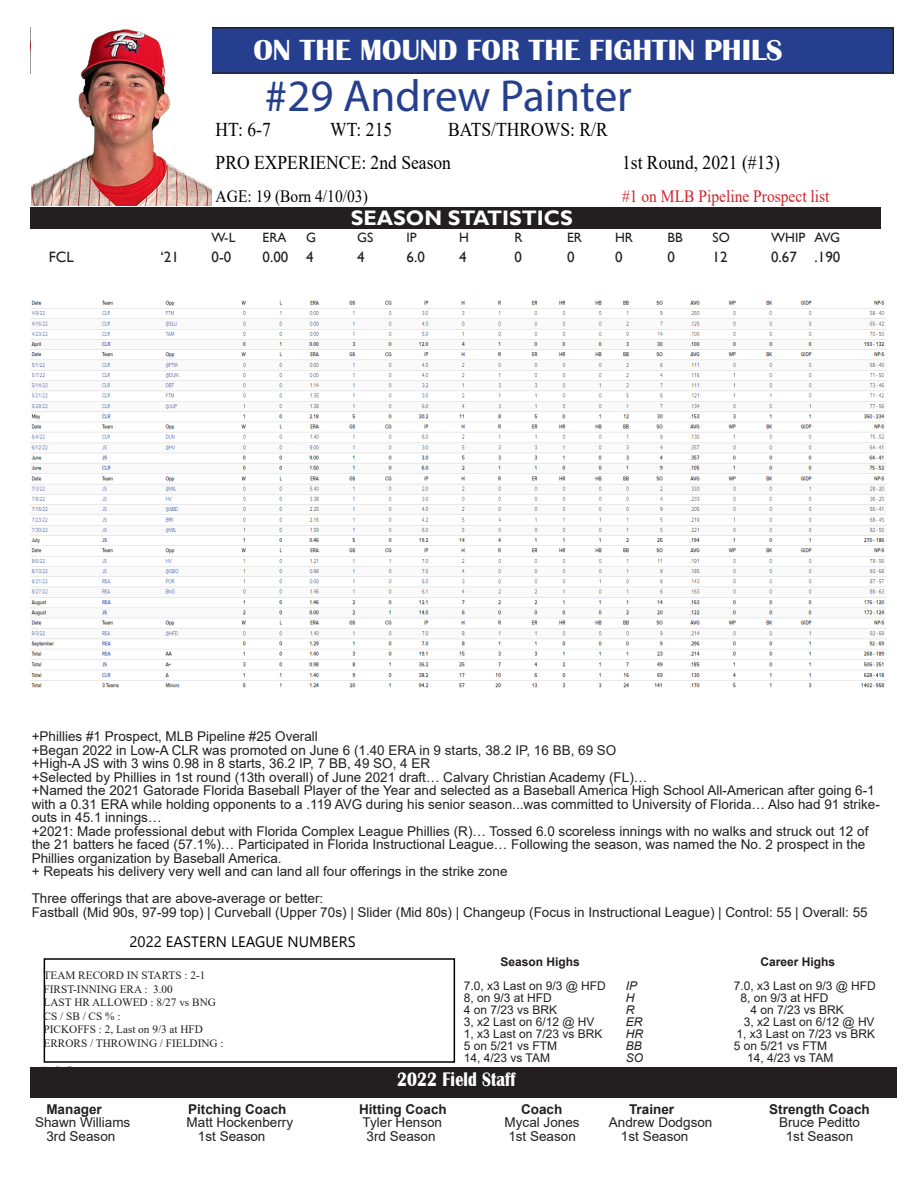
<style>
.page{position:relative;width:918px;height:1188px;background:#fff}
.page>*{position:absolute;margin:0;border:0;box-sizing:border-box;transform-origin:0 0}
.t1{font:45px "Myriad Pro";color:#253f8e}
.t2{font:700 30px "Britannic";color:#fff}
.t3{font:700 21px "Gill Sans";color:#fff}
.t4{font:700 20.25px "Britannic";letter-spacing:.01em;color:#fff;scale:.8 1}
.t5{font:19.5px/33px "Times New Roman";color:#000;scale:.9 1}
.t6{font:17.25px "Times New Roman";color:#d1232a;scale:.9 1}
.t7{font:17.25px "Times New Roman";color:#000;scale:.9 1}
.t8{font:15px "Gill Sans";color:#231f20}
.t9{font:15px "Leelawadee UI";color:#000}
.t10{font:13.5px/13.5px "Arial";color:#231f20}
.t11{font:700 13.5px "Arial";color:#231f20}
.t12{font:13.5px "Gill Sans";color:#231f20}
.t13{font:12px "Arial";color:#231f20}
.t14{font:700 12px "Arial";color:#231f20}
.t15{font:italic 12px "Arial";color:#231f20}
.t16{font:11.25px "Times New Roman";color:#231f20}
</style>
<div class="page">
<div style="left:30px;top:1067px;width:867px;height:30px;background:#231f20"></div>
<div style="left:31px;top:28px;width:862px;height:45px;background:#253f8e"></div>
<div style="left:31px;top:27px;width:863px;height:47px;border:2px solid #231f20"></div>
<div style="left:30px;top:207px;width:850px;height:22px;background:#231f20"></div>
<img style="left:32px;top:27px;width:179px;height:179px">
<img style="left:30px;top:300px;width:856px;height:388px">
<p class="t2" style="left:253px;top:33px;width:531px">ON THE MOUND FOR THE FIGHTIN PHILS</p>
<p class="t1" style="left:265px;top:69px;width:368px">#29 Andrew Painter</p>
<p class="t5" style="left:216px;top:112px;width:437px;text-indent:233px">BATS/THROWS: R/R<br>PRO EXPERIENCE: 2nd Season</p>
<p class="t5" style="left:216px;top:112px;width:63px">HT: 6-7</p>
<p class="t5" style="left:330px;top:112px;width:70px">WT: 215</p>
<p class="t5" style="left:622px;top:145px;width:177px">1st Round, 2021 (#13)</p>
<p class="t7" style="left:216px;top:184px;width:171px">AGE: 19 (Born 4/10/03)</p>
<p class="t6" style="left:622px;top:184px;width:232px">#1 on MLB Pipeline Prospect list</p>
<p class="t3" style="left:351px;top:205px;width:223px">SEASON STATISTICS</p>
<p class="t12" style="left:212px;top:230px;width:25px">W-L</p>
<p class="t12" style="left:263px;top:230px;width:25px">ERA</p>
<p class="t12" style="left:306px;top:230px;width:11px">G</p>
<p class="t12" style="left:357px;top:230px;width:18px">GS</p>
<p class="t12" style="left:407px;top:230px;width:12px">IP</p>
<p class="t12" style="left:459px;top:230px;width:11px">H</p>
<p class="t12" style="left:515px;top:230px;width:10px">R</p>
<p class="t12" style="left:567px;top:230px;width:16px">ER</p>
<p class="t12" style="left:615px;top:230px;width:19px">HR</p>
<p class="t12" style="left:668px;top:230px;width:17px">BB</p>
<p class="t12" style="left:713px;top:230px;width:19px">SO</p>
<p class="t12" style="left:771px;top:230px;width:71px">WHIP AVG</p>
<p class="t8" style="left:49px;top:248px;width:27px">FCL</p>
<p class="t8" style="left:161px;top:248px;width:20px">‘21</p>
<p class="t8" style="left:212px;top:248px;width:21px">0-0</p>
<p class="t8" style="left:263px;top:248px;width:52px">0.00 4</p>
<p class="t8" style="left:357px;top:248px;width:9px">4</p>
<p class="t8" style="left:407px;top:248px;width:20px">6.0</p>
<p class="t8" style="left:459px;top:248px;width:9px">4</p>
<p class="t8" style="left:515px;top:248px;width:9px">0</p>
<p class="t8" style="left:567px;top:248px;width:9px">0</p>
<p class="t8" style="left:615px;top:248px;width:9px">0</p>
<p class="t8" style="left:668px;top:248px;width:9px">0</p>
<p class="t8" style="left:713px;top:248px;width:16px">12</p>
<p class="t8" style="left:771px;top:248px;width:71px">0.67 .190</p>
<p class="t10" style="left:32px;top:730px;width:288px">+Phillies #1 Prospect, MLB Pipeline #25 Overall</p>
<p class="t10" style="left:32px;top:743px;width:586px">+Began 2022 in Low-A CLR was promoted on June 6 (1.40 ERA in 9 starts, 38.2 IP, 16 BB, 69 SO</p>
<p class="t10" style="left:32px;top:757px;width:400px">+High-A JS with 3 wins 0.98 in 8 starts, 36.2 IP, 7 BB, 49 SO, 4 ER</p>
<p class="t10" style="left:32px;top:770px;width:617px">+Selected by Phillies in 1st round (13th overall) of June 2021 draft… Calvary Christian Academy (FL)…</p>
<p class="t10" style="left:32px;top:784px;width:850px">+Named the 2021 Gatorade Florida Baseball Player of the Year and selected as a Baseball America High School All-American after going 6-1 with a 0.31 ERA while holding opponents to a .119 AVG during his senior season...was committed to University of Florida… Also had 91 strike&shy;outs in 45.1 innings…</p>
<p class="t10" style="left:32px;top:824px;width:838px">+2021: Made professional debut with Florida Complex League Phillies (R)… Tossed 6.0 scoreless innings with no walks and struck out 12 of the 21 batters he faced (57.1%)… Participated in Florida Instructional League… Following the season, was named the No. 2 prospect in the<br>Phillies organization by Baseball America.</p>
<p class="t10" style="left:32px;top:865px;width:477px">+ Repeats his delivery very well and can land all four offerings in the strike zone</p>
<p class="t10" style="left:32px;top:892px;width:293px">Three offerings that are above-average or better:</p>
<p class="t10" style="left:32px;top:905px;width:838px">Fastball (Mid 90s, 97-99 top) | Curveball (Upper 70s) | Slider (Mid 80s) | Changeup (Focus in Instructional League) | Control: 55 | Overall: 55</p>
<p class="t14" style="left:500px;top:953px;width:81px">Season Highs</p>
<p class="t14" style="left:760px;top:953px;width:76px">Career Highs</p>
<p class="t13" style="left:464px;top:978px;width:144px">7.0, x3 Last on 9/3 @ HFD</p>
<p class="t15" style="left:626px;top:978px;width:13px">IP</p>
<p class="t13" style="left:734px;top:978px;width:144px">7.0, x3 Last on 9/3 @ HFD</p>
<p class="t13" style="left:464px;top:990px;width:90px">8, on 9/3 at HFD</p>
<p class="t15" style="left:626px;top:990px;width:10px">H</p>
<p class="t13" style="left:740px;top:990px;width:90px">8, on 9/3 at HFD</p>
<p class="t13" style="left:464px;top:1002px;width:95px">4 on 7/23 vs BRK</p>
<p class="t15" style="left:626px;top:1002px;width:10px">R</p>
<p class="t13" style="left:750px;top:1002px;width:95px">4 on 7/23 vs BRK</p>
<p class="t13" style="left:464px;top:1014px;width:132px">3, x2 Last on 6/12 @ HV</p>
<p class="t15" style="left:626px;top:1014px;width:18px">ER</p>
<p class="t13" style="left:744px;top:1014px;width:132px">3, x2 Last on 6/12 @ HV</p>
<p class="t13" style="left:464px;top:1026px;width:140px">1, x3 Last on 7/23 vs BRK</p>
<p class="t15" style="left:626px;top:1026px;width:19px">HR</p>
<p class="t13" style="left:736px;top:1026px;width:140px">1, x3 Last on 7/23 vs BRK</p>
<p class="t13" style="left:464px;top:1038px;width:95px">5 on 5/21 vs FTM</p>
<p class="t15" style="left:626px;top:1038px;width:18px">BB</p>
<p class="t13" style="left:734px;top:1038px;width:95px">5 on 5/21 vs FTM</p>
<p class="t13" style="left:464px;top:1050px;width:88px">14, 4/23 vs TAM</p>
<p class="t15" style="left:626px;top:1050px;width:19px">SO</p>
<p class="t13" style="left:747px;top:1050px;width:88px">14, 4/23 vs TAM</p>
<p class="t9" style="left:130px;top:932px;width:228px">2022 EASTERN LEAGUE NUMBERS</p>
<p class="t16" style="left:44px;top:967px;width:163px">TEAM RECORD IN STARTS : 2-1</p>
<p class="t16" style="left:44px;top:981px;width:131px">FIRST-INNING ERA : 3.00</p>
<p class="t16" style="left:44px;top:994px;width:174px">LAST HR ALLOWED : 8/27 vs BNG</p>
<p class="t16" style="left:44px;top:1008px;width:78px">CS / SB / CS % :</p>
<p class="t16" style="left:44px;top:1021px;width:161px">PICKOFFS : 2, Last on 9/3 at HFD</p>
<p class="t16" style="left:44px;top:1035px;width:182px">ERRORS / THROWING / FIELDING :</p>
<p class="t4" style="left:397px;top:1068px;width:150px">2022 Field Staff</p>
<p class="t11" style="left:46px;top:1099px;width:57px">Manager</p>
<p class="t11" style="left:188px;top:1099px;width:100px">Pitching Coach</p>
<p class="t11" style="left:359px;top:1099px;width:89px">Hitting Coach</p>
<p class="t11" style="left:521px;top:1099px;width:43px">Coach</p>
<p class="t11" style="left:629px;top:1099px;width:47px">Trainer</p>
<p class="t11" style="left:769px;top:1099px;width:102px">Strength Coach</p>
<p class="t10" style="left:35px;top:1115px;width:97px">Shawn Williams</p>
<p class="t10" style="left:187px;top:1115px;width:108px">Matt Hockenberry</p>
<p class="t10" style="left:363px;top:1115px;width:81px">Tyler Henson</p>
<p class="t10" style="left:505px;top:1115px;width:77px">Mycal Jones</p>
<p class="t10" style="left:609px;top:1115px;width:105px">Andrew Dodgson</p>
<p class="t10" style="left:779px;top:1115px;width:83px">Bruce Peditto</p>
<p class="t10" style="left:46px;top:1129px;width:71px">3rd Season</p>
<p class="t10" style="left:198px;top:1129px;width:69px">1st Season</p>
<p class="t10" style="left:367px;top:1129px;width:71px">3rd Season</p>
<p class="t10" style="left:508px;top:1129px;width:69px">1st Season</p>
<p class="t10" style="left:621px;top:1129px;width:69px">1st Season</p>
<p class="t10" style="left:786px;top:1129px;width:69px">1st Season</p>
</div>
